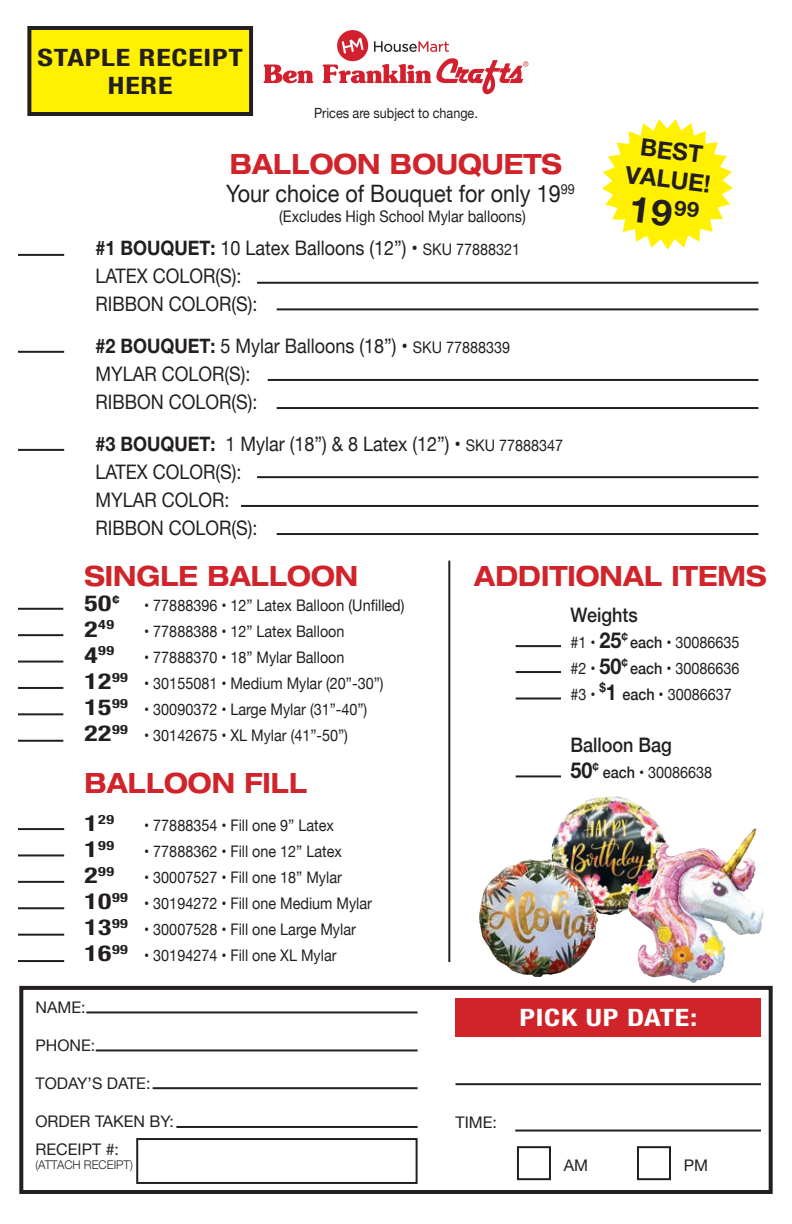
<style>
.page{position:relative;width:792px;height:1224px;background:#fff}
.page>*{position:absolute;margin:0;border:0;box-sizing:border-box;transform-origin:0 0}
.t1{font:700 36px "Helvetica Neue LT Pro";color:#231f20;scale:1.05 1}
.t2{font:700 expanded 28px "Helvetica Neue LT Pro";color:#d1232a;scale:.9 1}
.t3{font:24px "Helvetica Neue";color:#231f20;scale:.9 1}
.t4{font:700 condensed 24px/28px "Helvetica Neue LT Pro";letter-spacing:.025em;color:#231f20;text-align:center;scale:1.25 1}
.t5{font:700 condensed 24px "Helvetica Neue LT Pro";letter-spacing:.025em;color:#fff;scale:1.25 1}
.t6{font:700 24px/28.8px "Helvetica Neue LT Pro";color:#231f20;text-align:center}
.t7{font:700 condensed 22px "Helvetica Neue LT Pro";letter-spacing:.025em;color:#231f20;scale:1.25 1}
.t8{font:700 22px "Helvetica Neue LT Pro";color:#231f20;scale:.9 1}
.t9{font:20px/28px "Helvetica Neue";color:#231f20;scale:.9 1}
.t10{font:500 20px "Helvetica Neue";color:#231f20;scale:.9 1}
.t11{font:16px "Helvetica Neue";color:#231f20;scale:.9 1}
.t12{font:16px "Helvetica Neue";color:#231f20}
.t13{font:14px "Helvetica Neue";color:#231f20;scale:.9 1}
.t14{font:700 condensed 12.8px "Helvetica Neue LT Pro";letter-spacing:.025em;color:#231f20;scale:1.25 1}
.t15{font:300 12px "Helvetica Neue";color:#231f20}
.s1{font-family:"Helvetica Neue LT Pro";font-weight:700}
.s2{font-size:16px}
.s3{font-size:22px}
.s4{font-family:"Helvetica Neue LT Pro";font-weight:700;font-size:22px}
.s5{font-weight:500}
</style>
<div class="page">
<svg style="left:323px;top:30px;width:205px;height:64px"></svg>
<svg style="left:264px;top:65px;width:49px;height:18px"></svg>
<div style="left:19px;top:986px;width:754px;height:208px;border:4px solid #231f20"></div>
<div style="left:456px;top:999px;width:305px;height:38px;background:#d1232a"></div>
<hr style="left:456px;top:1083px;width:305px;height:2px;background:#231f20">
<hr style="left:515px;top:1130px;width:246px;height:2px;background:#231f20">
<div style="left:517px;top:1146px;width:34px;height:34px;border:2px solid #231f20"></div>
<div style="left:637px;top:1146px;width:34px;height:34px;border:2px solid #231f20"></div>
<div style="left:136px;top:1138px;width:282px;height:46px;border:2px solid #231f20"></div>
<hr style="left:86px;top:1011px;width:332px;height:2px;background:#231f20">
<hr style="left:96px;top:1049px;width:322px;height:2px;background:#231f20">
<hr style="left:153px;top:1087px;width:265px;height:2px;background:#231f20">
<hr style="left:176px;top:1126px;width:242px;height:2px;background:#231f20">
<hr style="left:18px;top:608px;width:45px;height:2px;background:#231f20">
<hr style="left:18px;top:634px;width:45px;height:2px;background:#231f20">
<hr style="left:18px;top:661px;width:45px;height:2px;background:#231f20">
<hr style="left:18px;top:687px;width:45px;height:2px;background:#231f20">
<hr style="left:18px;top:713px;width:45px;height:2px;background:#231f20">
<hr style="left:18px;top:740px;width:45px;height:2px;background:#231f20">
<hr style="left:18px;top:828px;width:46px;height:2px;background:#231f20">
<hr style="left:18px;top:854px;width:46px;height:2px;background:#231f20">
<hr style="left:18px;top:881px;width:46px;height:2px;background:#231f20">
<hr style="left:18px;top:907px;width:46px;height:2px;background:#231f20">
<hr style="left:18px;top:934px;width:46px;height:2px;background:#231f20">
<hr style="left:18px;top:960px;width:46px;height:2px;background:#231f20">
<hr style="left:516px;top:645px;width:45px;height:2px;background:#231f20">
<hr style="left:516px;top:671px;width:45px;height:2px;background:#231f20">
<hr style="left:516px;top:698px;width:45px;height:2px;background:#231f20">
<hr style="left:516px;top:775px;width:45px;height:2px;background:#231f20">
<hr style="left:448px;top:561px;width:2px;height:401px;background:#231f20">
<img style="left:551px;top:797px;width:108px;height:117px">
<hr style="left:257px;top:282px;width:501px;height:2px;background:#231f20">
<hr style="left:277px;top:407px;width:481px;height:2px;background:#231f20">
<hr style="left:268px;top:379px;width:490px;height:2px;background:#231f20">
<hr style="left:257px;top:476px;width:501px;height:2px;background:#231f20">
<hr style="left:18px;top:254px;width:46px;height:2px;background:#231f20">
<hr style="left:18px;top:351px;width:46px;height:2px;background:#231f20">
<hr style="left:18px;top:449px;width:46px;height:2px;background:#231f20">
<hr style="left:277px;top:308px;width:481px;height:2px;background:#231f20">
<hr style="left:241px;top:505px;width:517px;height:2px;background:#231f20">
<hr style="left:277px;top:533px;width:481px;height:2px;background:#231f20">
<svg style="left:602px;top:119px;width:131px;height:131px"></svg>
<img style="left:479px;top:859px;width:118px;height:118px">
<img style="left:629px;top:828px;width:135px;height:154px">
<div style="left:29px;top:28px;width:222px;height:86px;background:#fff101"></div>
<div style="left:27px;top:26px;width:226px;height:90px;border:4px solid #231f20"></div>
<p class="t4" style="left:38px;top:43px;width:166px">STAPLE RECEIPT<br>HERE</p>
<p class="t13" style="left:314px;top:103px;width:184px">Prices are subject to change.</p>
<p class="t2" style="left:230px;top:146px;width:371px">BALLOON BOUQUETS</p>
<p class="t3" style="left:226px;top:176px;width:389px">Your choice of Bouquet for only 19<sup>99</sup></p>
<p class="t11" style="left:279px;top:204px;width:276px">(Excludes High School Mylar balloons)</p>
<p class="t9" style="left:95px;top:235px;width:473px"><span class="s1">#1 BOUQUET:</span> 10 Latex Balloons (12”) • <span class="s2">SKU 77888321<br></span>LATEX COLOR(S):<br>RIBBON COLOR(S):</p>
<p class="t9" style="left:95px;top:333px;width:462px"><span class="s1">#2 BOUQUET:</span> 5 Mylar Balloons (18”) • <span class="s2">SKU 77888339<br></span>MYLAR COLOR(S):<br>RIBBON COLOR(S):</p>
<p class="t9" style="left:95px;top:431px;width:521px"><span class="s1">#3 BOUQUET:</span> 1 Mylar (18”) &amp; 8 Latex (12”) • <span class="s2">SKU 77888347<br></span>LATEX COLOR(S):<br>MYLAR COLOR:<br>RIBBON COLOR(S):</p>
<p class="t6" style="left:631px;top:131px;width:87px;rotate:7deg">BEST<br>VALUE!</p>
<p class="t1" style="left:632px;top:186px;width:68px;rotate:7deg">19<sup>99</sup></p>
<p class="t2" style="left:84px;top:558px;width:306px">SINGLE BALLOON</p>
<p class="t7" style="left:84px;top:589px;width:30px">50<sup>¢</sup></p>
<p class="t14" style="left:84px;top:617px;width:25px"><span class="s3">2</span>49</p>
<p class="t14" style="left:84px;top:643px;width:25px"><span class="s3">4</span>99</p>
<p class="t7" style="left:84px;top:668px;width:36px">12<sup>99</sup></p>
<p class="t7" style="left:84px;top:694px;width:36px">15<sup>99</sup></p>
<p class="t7" style="left:84px;top:720px;width:36px">22<sup>99</sup></p>
<p class="t11" style="left:144px;top:593px;width:291px">• 77888396 • 12” Latex Balloon (Unfilled)</p>
<p class="t11" style="left:144px;top:619px;width:224px">• 77888388 • 12” Latex Balloon</p>
<p class="t11" style="left:144px;top:646px;width:224px">• 77888370 • 18” Mylar Balloon</p>
<p class="t11" style="left:144px;top:672px;width:267px">• 30155081 • Medium Mylar (20”-30”)</p>
<p class="t11" style="left:144px;top:698px;width:249px">• 30090372 • Large Mylar (31”-40”)</p>
<p class="t11" style="left:144px;top:724px;width:228px">• 30142675 • XL Mylar (41”-50”)</p>
<p class="t2" style="left:84px;top:766px;width:249px">BALLOON FILL</p>
<p class="t14" style="left:84px;top:811px;width:25px"><span class="s3">1</span>29</p>
<p class="t14" style="left:84px;top:837px;width:25px"><span class="s3">1</span>99</p>
<p class="t14" style="left:84px;top:863px;width:25px"><span class="s3">2</span>99</p>
<p class="t7" style="left:84px;top:888px;width:36px">10<sup>99</sup></p>
<p class="t7" style="left:84px;top:914px;width:36px">13<sup>99</sup></p>
<p class="t7" style="left:84px;top:940px;width:36px">16<sup>99</sup></p>
<p class="t11" style="left:144px;top:814px;width:212px">• 77888354 • Fill one 9” Latex</p>
<p class="t11" style="left:144px;top:840px;width:221px">• 77888362 • Fill one 12” Latex</p>
<p class="t11" style="left:144px;top:866px;width:221px">• 30007527 • Fill one 18” Mylar</p>
<p class="t11" style="left:144px;top:892px;width:255px">• 30194272 • Fill one Medium Mylar</p>
<p class="t11" style="left:144px;top:918px;width:237px">• 30007528 • Fill one Large Mylar</p>
<p class="t11" style="left:144px;top:944px;width:215px">• 30194274 • Fill one XL Mylar</p>
<p class="t12" style="left:36px;top:996px;width:52px">NAME:</p>
<p class="t12" style="left:36px;top:1034px;width:61px">PHONE:</p>
<p class="t12" style="left:36px;top:1072px;width:116px">TODAY’S DATE:</p>
<p class="t12" style="left:36px;top:1110px;width:140px">ORDER TAKEN BY:</p>
<p class="t12" style="left:36px;top:1138px;width:85px">RECEIPT #:</p>
<p class="t2" style="left:474px;top:558px;width:326px">ADDITIONAL ITEMS</p>
<p class="t10" style="left:570px;top:598px;width:76px">Weights</p>
<p class="t11" style="left:570px;top:630px;width:190px">#1 • <span class="s4">25</span><sup>¢</sup> <span class="s5">each</span> • 30086635</p>
<p class="t11" style="left:570px;top:656px;width:190px">#2 • <span class="s4">50</span><sup>¢</sup> <span class="s5">each</span> • 30086636</p>
<p class="t11" style="left:570px;top:682px;width:181px">#3 • <sup>$</sup><span class="s4">1</span> <span class="s5">each</span> • 30086637</p>
<p class="t10" style="left:570px;top:728px;width:114px">Balloon Bag</p>
<p class="t8" style="left:570px;top:756px;width:33px">50<sup>¢</sup></p>
<p class="t11" style="left:603px;top:760px;width:123px"><span class="s5">each</span> • 30086638</p>
<p class="t5" style="left:519px;top:1003px;width:144px">PICK UP DATE:</p>
<p class="t12" style="left:456px;top:1111px;width:43px">TIME:</p>
<p class="t15" style="left:36px;top:1155px;width:99px">(ATTACH RECEIPT)</p>
<p class="t12" style="left:564px;top:1154px;width:26px">AM</p>
<p class="t12" style="left:684px;top:1154px;width:26px">PM</p>
</div>
